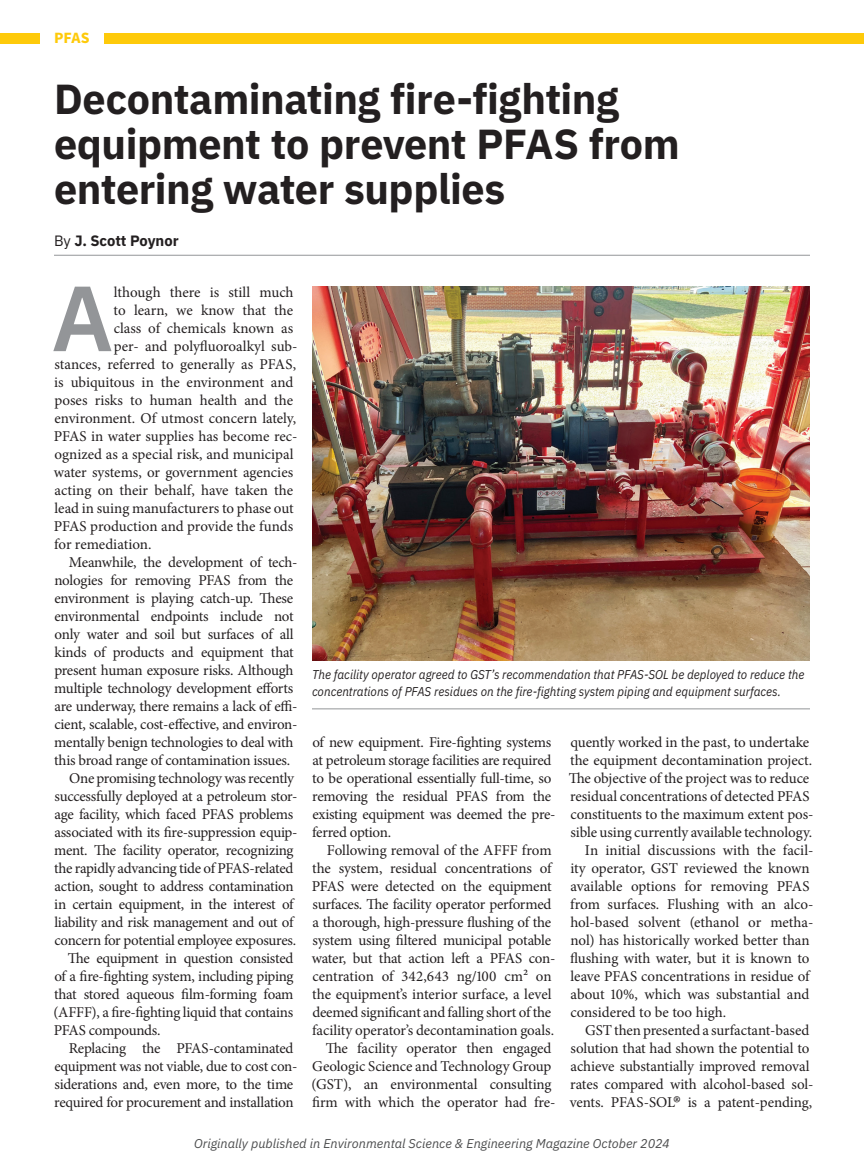
<style>
.page{position:relative;width:864px;height:1175px;background:#fff}
.page>*{position:absolute;margin:0;border:0;box-sizing:border-box;transform-origin:0 0}
.t1{font:600 92.4px "IBM Plex Sans";color:#939598}
.t2{font:700 42px/45px "IBM Plex Sans";letter-spacing:-.01em;color:#231f20}
.t3{font:700 15.75px "Source Sans Pro";color:#feca0a}
.t4{font:15px/18px "Minion Pro";letter-spacing:-.015em;color:#231f20}
.t5{font:700 15px "IBM Plex Sans";letter-spacing:-.005em;color:#231f20}
.t6{font:italic 12.75px/17.2px "IBM Plex Sans";color:#231f20;scale:.92 1}
.t7{font:italic 12.75px "IBM Plex Sans";color:#4b4c4d}
.s1{font-weight:400}
.s2{font-size:24px}
</style>
<div class="page">
<hr style="left:54px;top:255px;width:756px;height:1px;background:#939598">
<hr style="left:312px;top:708px;width:498px;height:1px;background:#939598">
<img style="left:312px;top:286px;width:498px;height:374px">
<div style="left:0;top:33px;width:864px;height:10px;background:#feca0a"></div>
<div style="left:40px;top:27px;width:64px;height:18px;background:#fff"></div>
<p class="t3" style="left:54px;top:27px;width:37px">PFAS</p>
<h2 class="t2" style="left:54px;top:73px;width:627px">Decontaminating fire-fighting equipment to prevent PFAS from entering water supplies</h2>
<p class="t5" style="left:54px;top:229px;width:126px"><span class="s1">By</span> J. Scott Poynor</p>
<h1 class="t1" style="left:51px;top:246px;width:64px">A</h1>
<p class="t4" style="left:114px;top:283px;width:181px">lthough there is still much</p>
<p class="t4" style="left:114px;top:301px;width:181px">to learn, we know that the</p>
<p class="t4" style="left:114px;top:319px;width:181px">class of chemicals known as</p>
<p class="t4" style="left:114px;top:337px;width:185px">per- and polyfluoroalkyl sub-</p>
<p class="t4" style="left:55px;top:355px;width:243px">stances, referred to generally as PFAS,</p>
<p class="t4" style="left:54px;top:373px;width:241px">is ubiquitous in the environment and</p>
<p class="t4" style="left:54px;top:391px;width:240px">poses risks to human health and the</p>
<p class="t4" style="left:54px;top:409px;width:243px">environment. Of utmost concern lately,</p>
<p class="t4" style="left:54px;top:427px;width:245px">PFAS in water supplies has become rec-</p>
<p class="t4" style="left:54px;top:445px;width:241px">ognized as a special risk, and municipal</p>
<p class="t4" style="left:54px;top:463px;width:241px">water systems, or government agencies</p>
<p class="t4" style="left:55px;top:481px;width:240px">acting on their behalf, have taken the</p>
<p class="t4" style="left:54px;top:499px;width:241px">lead in suing manufacturers to phase out</p>
<p class="t4" style="left:54px;top:517px;width:241px">PFAS production and provide the funds</p>
<p class="t4" style="left:54px;top:535px;width:99px">for remediation.</p>
<p class="t4" style="left:69px;top:553px;width:230px">Meanwhile, the development of tech-</p>
<p class="t4" style="left:54px;top:571px;width:240px">nologies for removing PFAS from the</p>
<p class="t4" style="left:54px;top:589px;width:240px">environment is playing catch-up. These</p>
<p class="t4" style="left:54px;top:607px;width:241px">environmental endpoints include not</p>
<p class="t4" style="left:54px;top:625px;width:241px">only water and soil but surfaces of all</p>
<p class="t4" style="left:54px;top:643px;width:241px">kinds of products and equipment that</p>
<p class="t4" style="left:54px;top:661px;width:241px">present human exposure risks. Although</p>
<p class="t4" style="left:54px;top:679px;width:241px">multiple technology development efforts</p>
<p class="t4" style="left:55px;top:697px;width:244px">are underway, there remains a lack of effi-</p>
<p class="t4" style="left:54px;top:715px;width:245px">cient, scalable, cost-effective, and environ-</p>
<p class="t4" style="left:54px;top:733px;width:241px">mentally benign technologies to deal with</p>
<p class="t4" style="left:54px;top:751px;width:237px">this broad range of contamination issues.</p>
<p class="t4" style="left:69px;top:769px;width:226px">One promising technology was recently</p>
<p class="t4" style="left:55px;top:787px;width:244px">successfully deployed at a petroleum stor-</p>
<p class="t4" style="left:55px;top:805px;width:240px">age facility, which faced PFAS problems</p>
<p class="t4" style="left:55px;top:823px;width:244px">associated with its fire-suppression equip-</p>
<p class="t4" style="left:54px;top:841px;width:241px">ment. The facility operator, recognizing</p>
<p class="t4" style="left:54px;top:859px;width:241px">the rapidly advancing tide of PFAS-related</p>
<p class="t4" style="left:55px;top:877px;width:241px">action, sought to address contamination</p>
<p class="t4" style="left:54px;top:895px;width:241px">in certain equipment, in the interest of</p>
<p class="t4" style="left:54px;top:913px;width:241px">liability and risk management and out of</p>
<p class="t4" style="left:54px;top:931px;width:243px">concern for potential employee exposures.</p>
<p class="t4" style="left:68px;top:949px;width:227px">The equipment in question consisted</p>
<p class="t4" style="left:54px;top:967px;width:241px">of a fire-fighting system, including piping</p>
<p class="t4" style="left:54px;top:985px;width:241px">that stored aqueous film-forming foam</p>
<p class="t4" style="left:54px;top:1003px;width:241px">(AFFF), a fire-fighting liquid that contains</p>
<p class="t4" style="left:54px;top:1021px;width:108px">PFAS compounds.</p>
<p class="t4" style="left:69px;top:1039px;width:226px">Replacing the PFAS-contaminated</p>
<p class="t4" style="left:54px;top:1057px;width:245px">equipment was not viable, due to cost con-</p>
<p class="t4" style="left:55px;top:1075px;width:240px">siderations and, even more, to the time</p>
<p class="t4" style="left:54px;top:1093px;width:241px">required for procurement and installation</p>
<p class="t6" style="left:312px;top:665px;width:537px">The facility operator agreed to GST’s recommendation that PFAS-SOL be deployed to reduce the concentrations of PFAS residues on the fire-fighting system piping and equipment surfaces.</p>
<p class="t4" style="left:312px;top:733px;width:245px">of new equipment. Fire-fighting systems at petroleum storage facilities are required to be operational essentially full-time, so removing the residual PFAS from the existing equipment was deemed the pre&shy;ferred option.</p>
<p class="t4" style="left:312px;top:841px;width:245px;text-align:right">Following removal of the AFFF from the system, residual concentrations of PFAS were detected on the equipment surfaces. The facility operator performed a thorough, high-pressure flushing of the system using filtered municipal potable water, but that action left a PFAS con&shy;centration of 342,643 ng/100 cm2 on the equipment’s interior surface, a level deemed significant and falling short of the facility operator’s decontamination goals.<br>The facility operator then engaged Geologic Science and Technology Group (GST), an environmental consulting firm with which the operator had fre-</p>
<p class="t4" style="left:570px;top:733px;width:240px">quently worked in the past, to undertake</p>
<p class="t4" style="left:570px;top:751px;width:243px">the equipment decontamination project.</p>
<p class="t4" style="left:569px;top:769px;width:242px">The objective of the project was to reduce</p>
<p class="t4" style="left:570px;top:787px;width:241px">residual concentrations of detected PFAS</p>
<p class="t4" style="left:570px;top:805px;width:245px">constituents to the maximum extent pos-</p>
<p class="t4" style="left:571px;top:823px;width:243px">sible using currently available technology.</p>
<p class="t4" style="left:585px;top:841px;width:230px">In initial discussions with the facil-</p>
<p class="t4" style="left:570px;top:859px;width:241px">ity operator, GST reviewed the known</p>
<p class="t4" style="left:571px;top:877px;width:241px">available options for removing PFAS</p>
<p class="t4" style="left:570px;top:895px;width:245px">from surfaces. Flushing with an alco-</p>
<p class="t4" style="left:570px;top:913px;width:245px">hol-based solvent (ethanol or metha-</p>
<p class="t4" style="left:570px;top:931px;width:241px">nol) has historically worked better than</p>
<p class="t4" style="left:570px;top:949px;width:241px">flushing with water, but it is known to</p>
<p class="t4" style="left:570px;top:967px;width:241px">leave PFAS concentrations in residue of</p>
<p class="t4" style="left:571px;top:985px;width:240px">about 10%, which was substantial and</p>
<p class="t4" style="left:570px;top:1003px;width:157px">considered to be too high.</p>
<p class="t4" style="left:585px;top:1021px;width:226px">GST then presented a surfactant-based</p>
<p class="t4" style="left:571px;top:1039px;width:240px">solution that had shown the potential to</p>
<p class="t4" style="left:571px;top:1057px;width:240px">achieve substantially improved removal</p>
<p class="t4" style="left:570px;top:1075px;width:245px">rates compared with alcohol-based sol-</p>
<p class="t4" style="left:570px;top:1093px;width:244px">vents. PFAS-SOL<span class="s2">®</span> is a patent-pending,</p>
<p class="t7" style="left:194px;top:1133px;width:477px">Originally published in Environmental Science &amp; Engineering Magazine October 2024</p>
</div>
